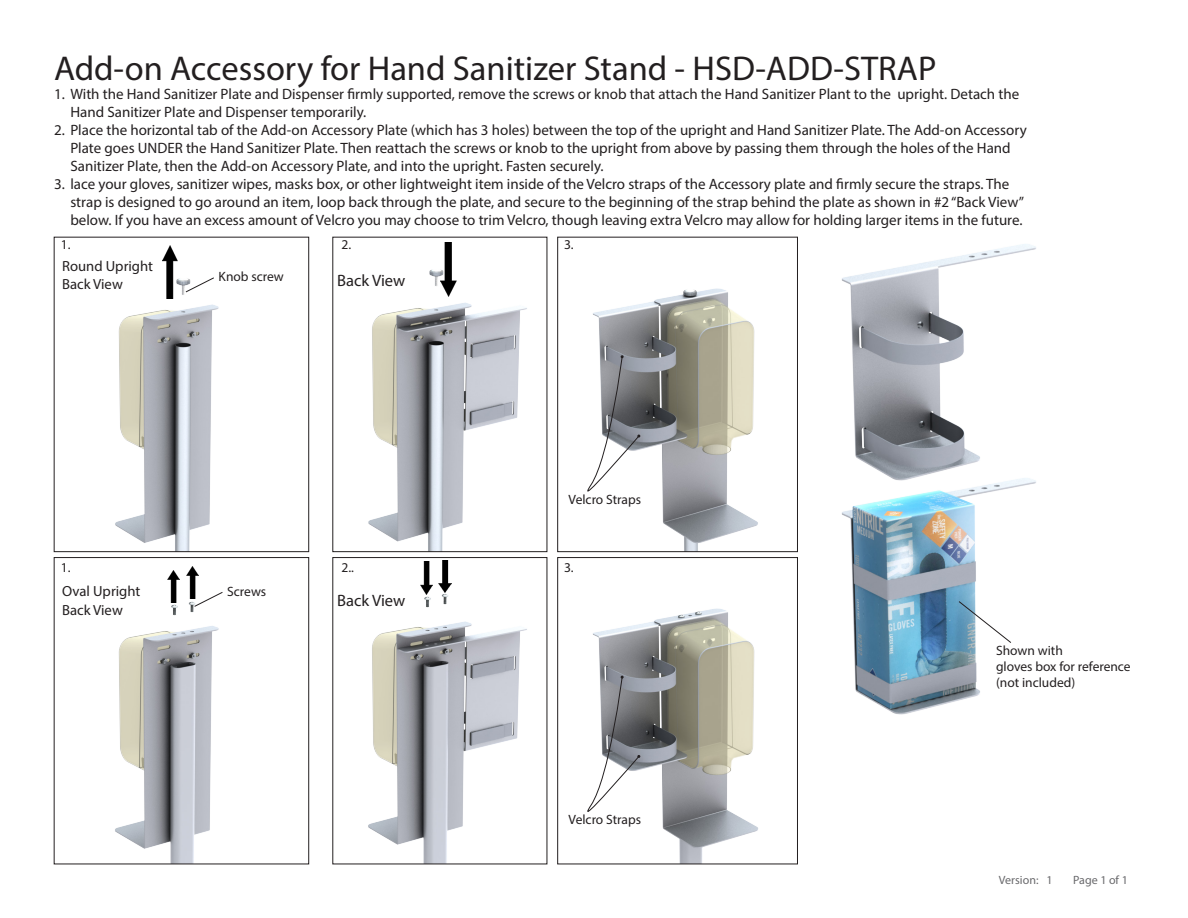
<style>
.page{position:relative;width:1188px;height:918px;background:#fff}
.page>*{position:absolute;margin:0;border:0;box-sizing:border-box;transform-origin:0 0}
.Product_Title{font:34.5px "Myriad Pro";color:#231f20}
.Step_Number{font:16.5px "Myriad Pro";color:#231f20}
.t1{font:15px/18px "Myriad Pro";color:#231f20}
.Step_Number-2{font:14.7px "Myriad Pro";color:#231f20}
.Step_Number-3{font:13.5px "Myriad Pro";color:#231f20}
.t2{font:12px "Myriad Pro";color:#69696c}
</style>
<div class="page">
<img style="left:841px;top:244px;width:195px;height:220px">
<img style="left:841px;top:464px;width:195px;height:251px">
<svg style="left:958px;top:601px;width:54px;height:43px"></svg>
<img style="left:115px;top:278px;width:104px;height:272px">
<div style="left:54px;top:237px;width:255px;height:315px;border:1px solid #231f20"></div>
<img style="left:115px;top:601px;width:104px;height:261px">
<div style="left:54px;top:557px;width:255px;height:307px;border:1px solid #231f20"></div>
<img style="left:368px;top:270px;width:159px;height:280px">
<img style="left:368px;top:583px;width:159px;height:279px">
<img style="left:593px;top:288px;width:165px;height:262px">
<div style="left:558px;top:237px;width:240px;height:315px;border:1px solid #231f20"></div>
<img style="left:593px;top:608px;width:165px;height:254px">
<div style="left:558px;top:557px;width:240px;height:307px;border:1px solid #231f20"></div>
<svg style="left:185px;top:277px;width:30px;height:16px"></svg>
<svg style="left:194px;top:592px;width:29px;height:15px"></svg>
<svg style="left:587px;top:355px;width:53px;height:159px"></svg>
<svg style="left:587px;top:676px;width:53px;height:158px"></svg>
<img style="left:162px;top:245px;width:16px;height:54px">
<img style="left:441px;top:243px;width:15px;height:54px">
<img style="left:420px;top:562px;width:13px;height:32px">
<img style="left:167px;top:570px;width:13px;height:32px">
<img style="left:439px;top:561px;width:12px;height:32px">
<img style="left:186px;top:567px;width:13px;height:32px">
<p class="Product_Title" style="left:54px;top:47px;width:884px">Add-on Accessory for Hand Sanitizer Stand - HSD-ADD-STRAP</p>
<p class="t1" style="left:70px;top:85px;width:950px;text-indent:-16px">1. With the Hand Sanitizer Plate and Dispenser firmly supported, remove the screws or knob that attach the Hand Sanitizer Plant to the upright. Detach the<br>Hand Sanitizer Plate and Dispenser temporarily.</p>
<p class="t1" style="left:70px;top:121px;width:958px;text-indent:-16px">2. Place the horizontal tab of the Add-on Accessory Plate (which has 3 holes) between the top of the upright and Hand Sanitizer Plate. The Add-on Accessory<br>Plate goes UNDER the Hand Sanitizer Plate. Then reattach the screws or knob to the upright from above by passing them through the holes of the Hand<br>Sanitizer Plate, then the Add-on Accessory Plate, and into the upright. Fasten securely.</p>
<p class="t1" style="left:70px;top:175px;width:955px;text-indent:-16px">3. lace your gloves, sanitizer wipes, masks box, or other lightweight item inside of the Velcro straps of the Accessory plate and firmly secure the straps. The strap is designed to go around an item, loop back through the plate, and secure to the beginning of the strap behind the plate as shown in #2 “Back View” below. If you have an excess amount of Velcro you may choose to trim Velcro, though leaving extra Velcro may allow for holding larger items in the future.</p>
<p class="Step_Number-3" style="left:61px;top:236px;width:11px">1.</p>
<p class="Step_Number-3" style="left:342px;top:236px;width:11px">2.</p>
<p class="Step_Number-2" style="left:62px;top:257px;width:92px">Round Upright</p>
<p class="Step_Number-2" style="left:62px;top:275px;width:62px">Back View</p>
<p class="Step_Number-3" style="left:219px;top:268px;width:67px">Knob screw</p>
<p class="Step_Number" style="left:337px;top:270px;width:70px">Back View</p>
<p class="Step_Number-3" style="left:61px;top:559px;width:11px">1.</p>
<p class="Step_Number-3" style="left:342px;top:559px;width:14px">2..</p>
<p class="Step_Number-2" style="left:62px;top:582px;width:80px">Oval Upright</p>
<p class="Step_Number-2" style="left:62px;top:601px;width:62px">Back View</p>
<p class="Step_Number-3" style="left:227px;top:583px;width:41px">Screws</p>
<p class="Step_Number" style="left:337px;top:590px;width:70px">Back View</p>
<p class="Step_Number-3" style="left:564px;top:236px;width:11px">3.</p>
<p class="Step_Number-3" style="left:569px;top:491px;width:74px">Velcro Straps</p>
<p class="Step_Number-3" style="left:564px;top:559px;width:11px">3.</p>
<p class="Step_Number-3" style="left:569px;top:811px;width:74px">Velcro Straps</p>
<p class="Step_Number-3" style="left:996px;top:642px;width:68px">Shown with</p>
<p class="Step_Number-3" style="left:996px;top:658px;width:136px">gloves box for reference</p>
<p class="Step_Number-3" style="left:996px;top:675px;width:81px">(not included)</p>
<p class="t2" style="left:999px;top:873px;width:41px">Version:</p>
<p class="t2" style="left:1047px;top:873px;width:8px">1</p>
<p class="t2" style="left:1073px;top:873px;width:56px">Page 1 of 1</p>
</div>
